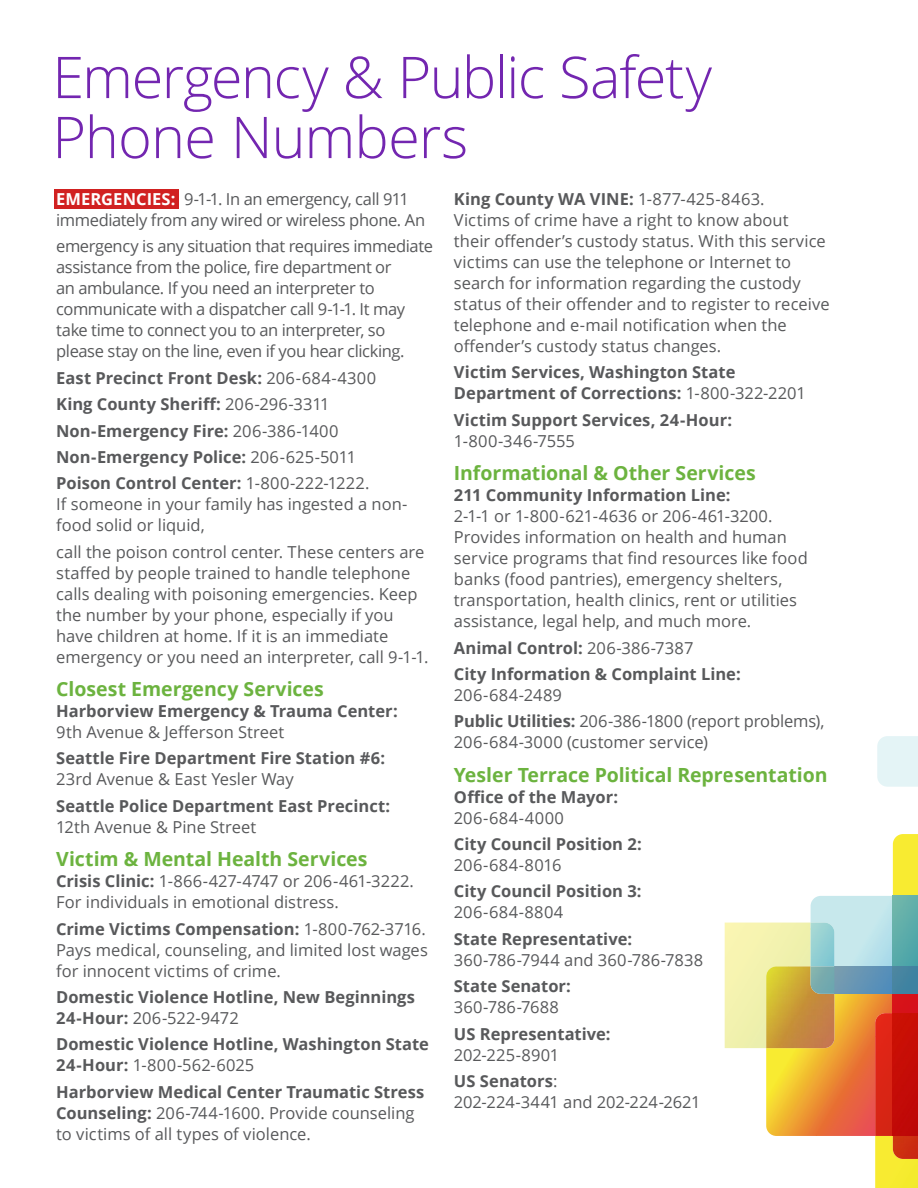
<style>
.page{position:relative;width:918px;height:1188px;background:#fff}
.page>*{position:absolute;margin:0;border:0;box-sizing:border-box;transform-origin:0 0}
.t1{font:300 57.6px/60px "Open Sans";letter-spacing:-.02em;color:#7326b0}
.t2{font:700 19.5px "Open Sans";letter-spacing:-.005em;color:#6cb33f}
.t3{font:16.5px/21px "Open Sans";color:#58595b}
.t4{font:700 16.5px/26.4px "Open Sans";color:#58595b}
.t5{font:16.5px/21px "Open Sans";letter-spacing:-.025em;color:#58595b}
.t6{font:16.5px "Open Sans";letter-spacing:.025em;color:#58595b}
.t7{font:700 16.5px "Open Sans";color:#fff}
.s1{font-weight:700;color:#fff}
.s2{font-weight:400}
.s3{font-weight:700}
</style>
<div class="page">
<div style="left:54px;top:190px;width:124px;height:19px;background:#d12121"></div>
<div style="left:877px;top:736px;width:41px;height:51px;background:#e4f4f6"></div>
<svg style="left:725px;top:834px;width:193px;height:354px"></svg>
<img style="left:893px;top:896px;width:25px;height:70px">
<img style="left:834px;top:966px;width:84px;height:28px">
<img style="left:811px;top:923px;width:23px;height:71px">
<h1 class="t1" style="left:52px;top:46px;width:661px">Emergency &amp; Public Safety<br>Phone Numbers</h1>
<p class="t7" style="left:56px;top:187px;width:12px">EMER</p>
<p class="t7" style="left:101px;top:187px;width:45px">GENCIES</p>
<p class="t5" style="left:56px;top:188px;width:371px;text-indent:115px"><span class="s1">:</span> 9-1-1. In an emergency, call 911 immediately from any wired or wireless phone. An</p>
<p class="t5" style="left:56px;top:235px;width:378px">emergency is any situation that requires immediate assistance from the police, fire department or<br>an ambulance. If you need an interpreter to communicate with a dispatcher call 9-1-1. It may take time to connect you to an interpreter, so please stay on the line, even if you hear clicking.</p>
<p class="t4" style="left:56px;top:364px;width:321px">East Precinct Front Desk: <span class="s2">206-684-4300<br></span>King County Sheriff: <span class="s2">206-296-3311<br></span>Non-Emergency Fire: <span class="s2">206-386-1400<br></span>Non-Emergency Police: <span class="s2">206-625-5011<br></span>Poison Control Center: <span class="s2">1-800-222-1222.</span></p>
<p class="t3" style="left:56px;top:494px;width:353px">If someone in your family has ingested a non&shy;food solid or liquid,</p>
<p class="t3" style="left:56px;top:541px;width:374px">call the poison control center. These centers are staffed by people trained to handle telephone calls dealing with poisoning emergencies. Keep the number by your phone, especially if you have children at home. If it is an immediate emergency or you need an interpreter, call 9-1-1.</p>
<p class="t2" style="left:56px;top:675px;width:269px">Closest Emergency Services</p>
<p class="t4" style="left:56px;top:697px;width:343px">Harborview Emergency &amp; Trauma Center:</p>
<p class="t3" style="left:56px;top:721px;width:230px">9th Avenue &amp; Jefferson Street</p>
<p class="t4" style="left:56px;top:745px;width:330px">Seattle Fire Department Fire Station #6:</p>
<p class="t3" style="left:56px;top:769px;width:239px">23rd Avenue &amp; East Yesler Way</p>
<p class="t4" style="left:56px;top:792px;width:336px">Seattle Police Department East Precinct:</p>
<p class="t3" style="left:56px;top:816px;width:202px">12th Avenue &amp; Pine Street</p>
<p class="t2" style="left:56px;top:845px;width:313px">Victim &amp; M ental Health Services</p>
<p class="t3" style="left:56px;top:870px;width:359px"><span class="s3">Crisis Clinic:</span> 1-866-427-4747 or 206-461-3222.<br>For individuals in emotional distress.</p>
<p class="t3" style="left:56px;top:918px;width:373px;text-align:justify"><span class="s3">Crime Victims Compensation:</span> 1-800-762-3716.<br>Pays medical, counseling, and limited lost wages for innocent victims of crime.</p>
<p class="t4" style="left:56px;top:986px;width:360px;line-height:21px">Domestic Violence Hotline, New Beginnings<br>24-Hour: <span class="s2">206-522-9472</span></p>
<p class="t4" style="left:56px;top:1034px;width:374px;line-height:21px">Domestic Violence Hotline, Washington State<br>24-Hour: <span class="s2">1-800-562-6025</span></p>
<p class="t3" style="left:56px;top:1081px;width:370px"><span class="s3">Harborview M edical Center Traumatic Stress<br>Counseling:</span> 206-744-1600. Provide counseling to victims of all types of violence.</p>
<p class="t3" style="left:454px;top:188px;width:377px"><span class="s3">King County WA VI NE:</span> 1-877-425-8463.<br>Victims of crime have a right to know about<br>their offender’s custody status. With this service victims can use the telephone or Internet to search for information regarding the custody status of their offender and to register to receive telephone and e-mail notification when the offender’s custody status changes.</p>
<p class="t4" style="left:454px;top:362px;width:353px;line-height:21px">Victim Services, Washington State<br>Department of Corrections: <span class="s2">1-800-322-2201</span></p>
<p class="t4" style="left:454px;top:406px;width:280px">Victim Support Services, 24-Hour:</p>
<p class="t3" style="left:454px;top:430px;width:122px">1-800-346-7555</p>
<p class="t2" style="left:454px;top:459px;width:303px">I nformational &amp; Other Services</p>
<p class="t4" style="left:454px;top:481px;width:278px">211 Community I nformation Line:</p>
<p class="t3" style="left:454px;top:505px;width:355px">2-1-1 or 1-800-621-4636 or 206-461-3200.<br>Provides information on health and human service programs that find resources like food banks (food pantries), emergency shelters, transportation, health clinics, rent or utilities assistance, legal help, and much more.</p>
<p class="t4" style="left:454px;top:634px;width:288px">Animal Control: <span class="s2">206-386-7387<br></span>City I nformation &amp; Complaint Line:</p>
<p class="t3" style="left:454px;top:681px;width:372px;line-height:26.4px">206-684-2489<br><span class="s3">Public Utilities:</span> 206-386-1800 (report problems),</p>
<p class="t3" style="left:454px;top:731px;width:256px">206-684-3000 (customer service)</p>
<p class="t2" style="left:454px;top:761px;width:375px">Yesler Terrace Political Representation</p>
<p class="t4" style="left:454px;top:783px;width:166px">Office of the Mayor:</p>
<p class="t6" style="left:454px;top:806px;width:112px">206-684-4000</p>
<p class="t4" style="left:454px;top:830px;width:189px">City Council Position 2:</p>
<p class="t3" style="left:454px;top:854px;width:109px">206-684-8016</p>
<p class="t4" style="left:454px;top:878px;width:189px">City Council Position 3:</p>
<p class="t3" style="left:454px;top:901px;width:111px">206-684-8804</p>
<p class="t4" style="left:454px;top:925px;width:180px">State Representative:</p>
<p class="t3" style="left:454px;top:949px;width:251px">360-786-7944 and 360-786-7838</p>
<p class="t4" style="left:454px;top:973px;width:119px">State Senator:</p>
<p class="t3" style="left:454px;top:996px;width:107px">360-786-7688</p>
<p class="t4" style="left:454px;top:1020px;width:158px">US Representative:</p>
<p class="t3" style="left:454px;top:1041px;width:107px;line-height:26.4px">202-225-8901<br><span class="s3">US Senators</span>:</p>
<p class="t3" style="left:454px;top:1091px;width:248px">202-224-3441 and 202-224-2621</p>
</div>
